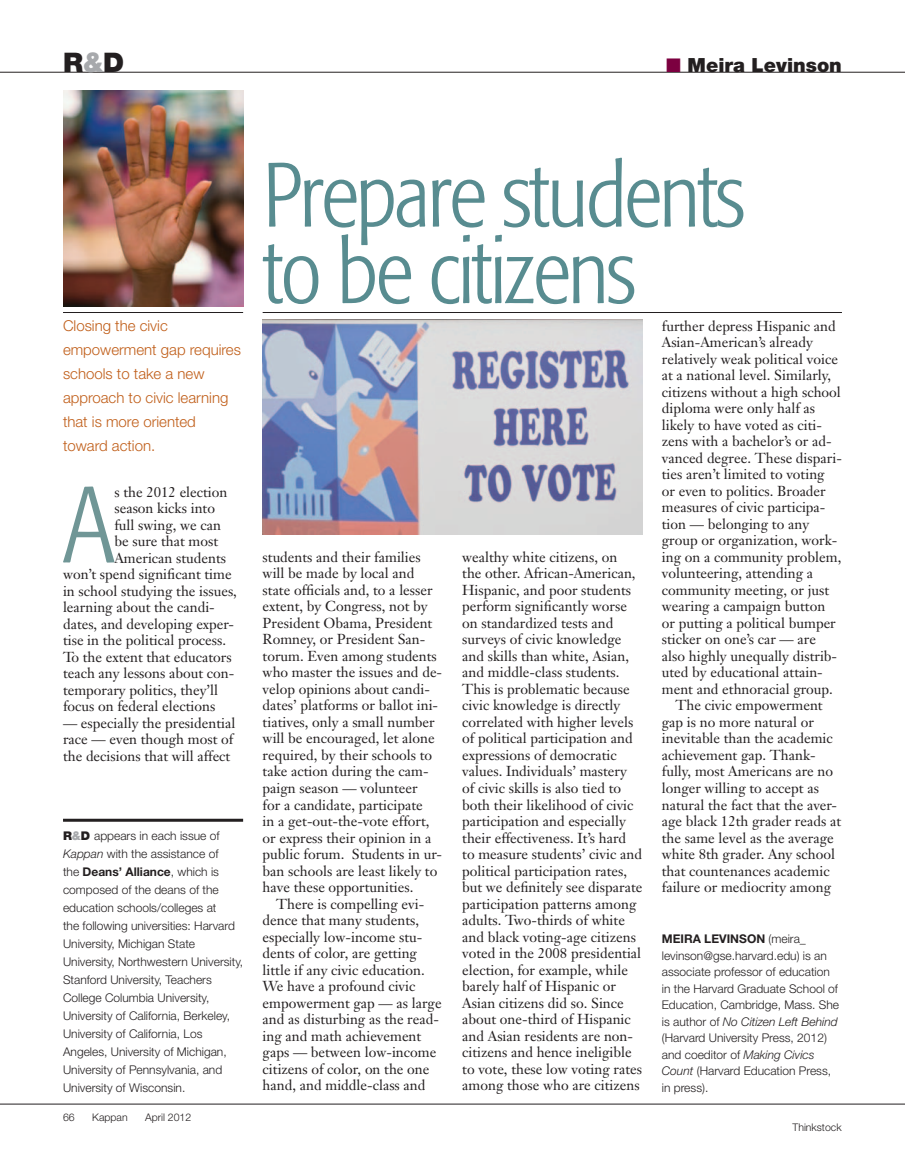
<style>
.page{position:relative;width:905px;height:1175px;background:#fff}
.page>*{position:absolute;margin:0;border:0;box-sizing:border-box;transform-origin:0 0}
.Column_Body_FL{font:300 condensed 107.4px "Formata";color:#709696}
.Col_Title_Formata{font:300 condensed 90px/76.5px "Formata";letter-spacing:-.03em;color:#588c90}
.t1{font:900 27px "Helvetica Neue";color:#231f20}
.t2{font:900 19.5px "Helvetica Neue";color:#231f20}
.Column_liftout_helv{font:300 15px/24px "Helvetica Neue";color:#c05e19}
.Column_Body_FL-2{font:14.25px/16.5px "Janson Text";color:#231f20}
.Author_ID{font:300 12px/18px "Helvetica Neue";color:#231f20}
.t3{font:300 10.5px "Helvetica Neue";color:#231f20}
.s1{color:#a7a9ac}
.s2{color:#7c0040}
.s3{font-weight:900}
.s4{font-weight:900;color:#a7a9ac}
.s5{font-style:italic}
.s6{font-weight:700}
</style>
<div class="page">
<hr style="left:0;top:1103px;width:904px;height:1px;background:#231f20">
<hr style="left:0;top:72px;width:904px;height:1px;background:#231f20">
<hr style="left:262px;top:312px;width:580px;height:1px;background:#231f20">
<hr style="left:63px;top:818px;width:180px;height:3px;background:#231f20">
<hr style="left:63px;top:312px;width:180px;height:1px;background:#231f20">
<img style="left:262px;top:320px;width:380px;height:214px">
<img style="left:63px;top:90px;width:180px;height:216px">
<p class="t1" style="left:63px;top:46px;width:63px">R<span class="s1">&amp;</span>D</p>
<p class="t2" style="left:666px;top:53px;width:177px"><span class="s2">■</span> Meira Levinson</p>
<p class="Column_liftout_helv" style="left:63px;top:314px;width:179px">Closing the civic empowerment gap requires schools to take a new approach to civic learning that is more oriented toward action.</p>
<p class="Column_Body_FL" style="left:63px;top:463px;width:53px">A</p>
<p class="Column_Body_FL-2" style="left:114px;top:483px;width:114px">s the 2012 election</p>
<p class="Column_Body_FL-2" style="left:114px;top:499px;width:102px">season kicks into</p>
<p class="Column_Body_FL-2" style="left:114px;top:516px;width:108px">full swing, we can</p>
<p class="Column_Body_FL-2" style="left:114px;top:532px;width:105px">be sure that most</p>
<p class="Column_Body_FL-2" style="left:114px;top:549px;width:113px">American students</p>
<p class="Column_Body_FL-2" style="left:63px;top:565px;width:170px">won’t spend significant time</p>
<p class="Column_Body_FL-2" style="left:63px;top:582px;width:175px">in school studying the issues,</p>
<p class="Column_Body_FL-2" style="left:63px;top:598px;width:153px">learning about the candi-</p>
<p class="Column_Body_FL-2" style="left:63px;top:615px;width:173px">dates, and developing exper-</p>
<p class="Column_Body_FL-2" style="left:63px;top:631px;width:165px">tise in the political process.</p>
<p class="Column_Body_FL-2" style="left:63px;top:648px;width:170px">To the extent that educators</p>
<p class="Column_Body_FL-2" style="left:63px;top:664px;width:173px">teach any lessons about con-</p>
<p class="Column_Body_FL-2" style="left:63px;top:681px;width:157px">temporary politics, they’ll</p>
<p class="Column_Body_FL-2" style="left:63px;top:697px;width:154px">focus on federal elections</p>
<p class="Column_Body_FL-2" style="left:63px;top:714px;width:174px">— especially the presidential race — even though most of the decisions that will affect</p>
<p class="Author_ID" style="left:63px;top:826px;width:181px"><span class="s3">R</span><span class="s4">&amp;</span><span class="s3">D</span> appears in each issue of<br><span class="s5">Kappan</span> with the assistance of<br>the <span class="s6">Deans’ Alliance</span>, which is composed of the deans of the education schools/colleges at<br>the following universities: Harvard<br>University, Michigan State<br>University, Northwestern University,<br>Stanford University, Teachers<br>College Columbia University,<br>University of California, Berkeley,<br>University of California, Los<br>Angeles, University of Michigan,<br>University of Pennsylvania, and<br>University of Wisconsin.</p>
<p class="t3" style="left:63px;top:1111px;width:13px">66</p>
<p class="t3" style="left:92px;top:1111px;width:37px">Kappan</p>
<p class="t3" style="left:145px;top:1111px;width:48px">April 2012</p>
<p class="Col_Title_Formata" style="left:262px;top:158px;width:484px">Prepare students to be citizens</p>
<p class="Column_Body_FL-2" style="left:262px;top:548px;width:181px">students and their families will be made by local and state officials and, to a lesser extent, by Congress, not by<br>President Obama, President<br>Romney, or President San&shy;torum. Even among students who master the issues and de&shy;velop opinions about candi&shy;dates’ platforms or ballot ini&shy;tiatives, only a small number will be encouraged, let alone required, by their schools to take action during the cam&shy;paign season — volunteer<br>for a candidate, participate<br>in a get-out-the-vote effort, or express their opinion in a public forum. Students in ur&shy;ban schools are least likely to have these opportunities.</p>
<p class="Column_Body_FL-2" style="left:262px;top:895px;width:180px;text-indent:14px">There is compelling evi&shy;dence that many students, especially low-income stu&shy;dents of color, are getting little if any civic education.<br>We have a profound civic empowerment gap — as large and as disturbing as the read&shy;ing and math achievement gaps — between low-income citizens of color, on the one hand, and middle-class and</p>
<p class="Column_Body_FL-2" style="left:462px;top:548px;width:182px">wealthy white citizens, on<br>the other. African-American,<br>Hispanic, and poor students perform significantly worse on standardized tests and surveys of civic knowledge and skills than white, Asian, and middle-class students.<br>This is problematic because civic knowledge is directly correlated with higher levels of political participation and expressions of democratic values. Individuals’ mastery of civic skills is also tied to both their likelihood of civic participation and especially their effectiveness. It’s hard<br>to measure students’ civic and political participation rates, but we definitely see disparate participation patterns among adults. Two-thirds of white and black voting-age citizens voted in the 2008 presidential election, for example, while barely half of Hispanic or<br>Asian citizens did so. Since about one-third of Hispanic and Asian residents are non&shy;citizens and hence ineligible to vote, these low voting rates among those who are citizens</p>
<p class="Column_Body_FL-2" style="left:662px;top:317px;width:181px">further depress Hispanic and<br>Asian-American’s already relatively weak political voice at a national level. Similarly, citizens without a high school diploma were only half as likely to have voted as citi&shy;zens with a bachelor’s or ad&shy;vanced degree. These dispari&shy;ties aren’t limited to voting<br>or even to politics. Broader measures of civic participa&shy;tion — belonging to any group or organization, work&shy;ing on a community problem, volunteering, attending a community meeting, or just wearing a campaign button or putting a political bumper sticker on one’s car — are also highly unequally distrib&shy;uted by educational attain&shy;ment and ethnoracial group.</p>
<p class="Column_Body_FL-2" style="left:662px;top:697px;width:181px;text-indent:14px">The civic empowerment gap is no more natural or inevitable than the academic achievement gap. Thank&shy;fully, most Americans are no longer willing to accept as natural the fact that the aver&shy;age black 12th grader reads at the same level as the average white 8th grader. Any school that countenances academic failure or mediocrity among</p>
<p class="Author_ID" style="left:662px;top:930px;width:179px;line-height:16.5px"><span class="s6">MEIRA LEVINSON</span> (meira_ levinson@gse.harvard.edu) is an associate professor of education in the Harvard Graduate School of<br>Education, Cambridge, Mass. She is author of <span class="s5">No Citizen Left Behind </span>(Harvard University Press, 2012) and coeditor of <span class="s5">Making Civics<br>Count</span> (Harvard Education Press, in press).</p>
<p class="t3" style="left:792px;top:1120px;width:51px">Thinkstock</p>
</div>
